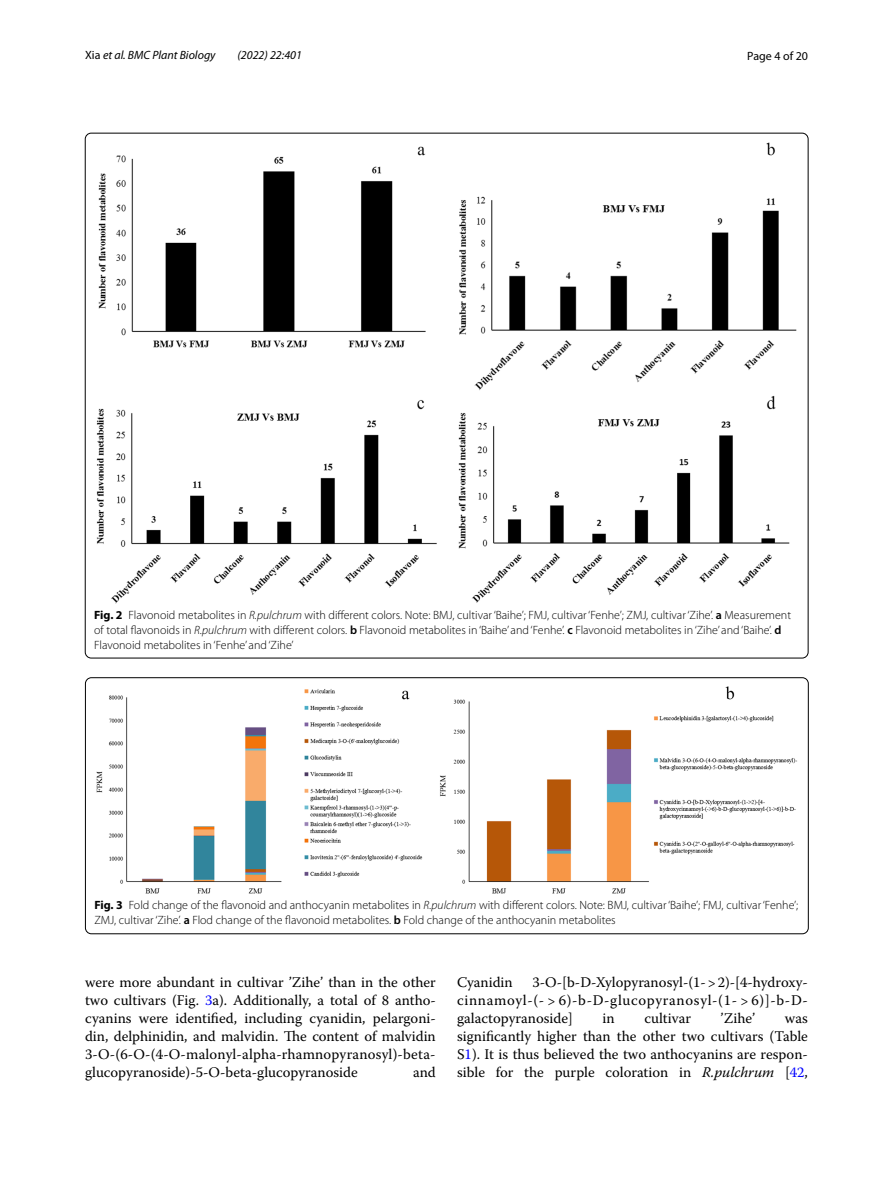
<style>
.page{position:relative;width:893px;height:1187px;background:#fff}
.page>*{position:absolute;margin:0;border:0;box-sizing:border-box;transform-origin:0 0}
.t1{font:14.7px/18px "Warnock Pro";color:#000;text-align:justify}
.t2{font:300 12px/15px "Myriad Pro";color:#000}
.t3{font:italic 12px "Myriad Pro";color:#000}
.t4{font:12px "Myriad Pro";color:#000}
.s1{font-style:normal}
.s2{font-weight:700}
.s3{font-style:italic}
.s4{font-weight:600}
.s5{color:#00f}
</style>
<div class="page">
<img style="left:96px;top:142px;width:701px;height:461px">
<img style="left:97px;top:686px;width:700px;height:207px">
<div style="left:85px;top:677px;width:723px;height:256px;border:1px solid #000;border-radius:6px"></div>
<p class="t3" style="left:85px;top:48px;width:132px"><span class="s1">Xia</span> et al. BMC Plant Biology</p>
<p class="t3" style="left:237px;top:48px;width:66px">(2022) 22:401</p>
<p class="t4" style="left:747px;top:48px;width:62px">Page 4 of 20</p>
<p class="t2" style="left:94px;top:607px;width:698px"><span class="s2">Fig. 2</span> Flavonoid metabolites in <span class="s3">R.pulchrum</span> with different colors. Note: BMJ, cultivar ‘Baihe’; FMJ, cultivar ‘Fenhe’; ZMJ, cultivar ‘Zihe’. <span class="s4">a</span> Measurement of total flavonoids in <span class="s3">R.pulchrum</span> with different colors. <span class="s4">b</span> Flavonoid metabolites in ‘Baihe’ and ‘Fenhe’. <span class="s4">c</span> Flavonoid metabolites in ‘Zihe’ and ‘Baihe’. <span class="s4">d<br></span>Flavonoid metabolites in ‘Fenhe’ and ‘Zihe’</p>
<p class="t2" style="left:94px;top:897px;width:705px"><span class="s2">Fig. 3</span> Fold change of the flavonoid and anthocyanin metabolites in <span class="s3">R.pulchrum</span> with different colors. Note: BMJ, cultivar ‘Baihe’; FMJ, cultivar ‘Fenhe’;<br>ZMJ, cultivar ‘Zihe’. <span class="s4">a</span> Flod change of the flavonoid metabolites. <span class="s4">b</span> Fold change of the anthocyanin metabolites</p>
<p class="t1" style="left:85px;top:973px;width:352px">were more abundant in cultivar ’Zihe’ than in the other two cultivars (Fig. <span class="s5">3</span>a). Additionally, a total of 8 antho&shy;cyanins were identified, including cyanidin, pelargoni&shy;din, delphinidin, and malvidin. The content of malvidin 3-O-(6-O-(4-O-malonyl-alpha-rhamnopyranosyl)-beta&shy;glucopyranoside)-5-O-beta-glucopyranoside</p>
<p class="t1" style="left:413px;top:1063px;width:24px">and</p>
<p class="t1" style="left:457px;top:973px;width:352px;text-indent:75px">3-O-[b-D-Xylopyranosyl-(1-&gt;2)-[4-hydroxy&shy;cinnamoyl-(- &gt; 6)-b-D-glucopyranosyl-(1- &gt; 6)]-b-D&shy;galactopyranoside]</p>
<p class="t1" style="left:457px;top:973px;width:57px">Cyanidin</p>
<p class="t1" style="left:603px;top:1009px;width:14px">in</p>
<p class="t1" style="left:644px;top:1009px;width:48px">cultivar</p>
<p class="t1" style="left:721px;top:1009px;width:36px">’Zihe’</p>
<p class="t1" style="left:457px;top:1009px;width:352px;text-indent:328px">was significantly higher than the other two cultivars (Table S<span class="s5">1</span>). It is thus believed the two anthocyanins are respon&shy;sible for the purple coloration in <span class="s3">R.pulchrum</span> [<span class="s5">42</span>,</p>
</div>
